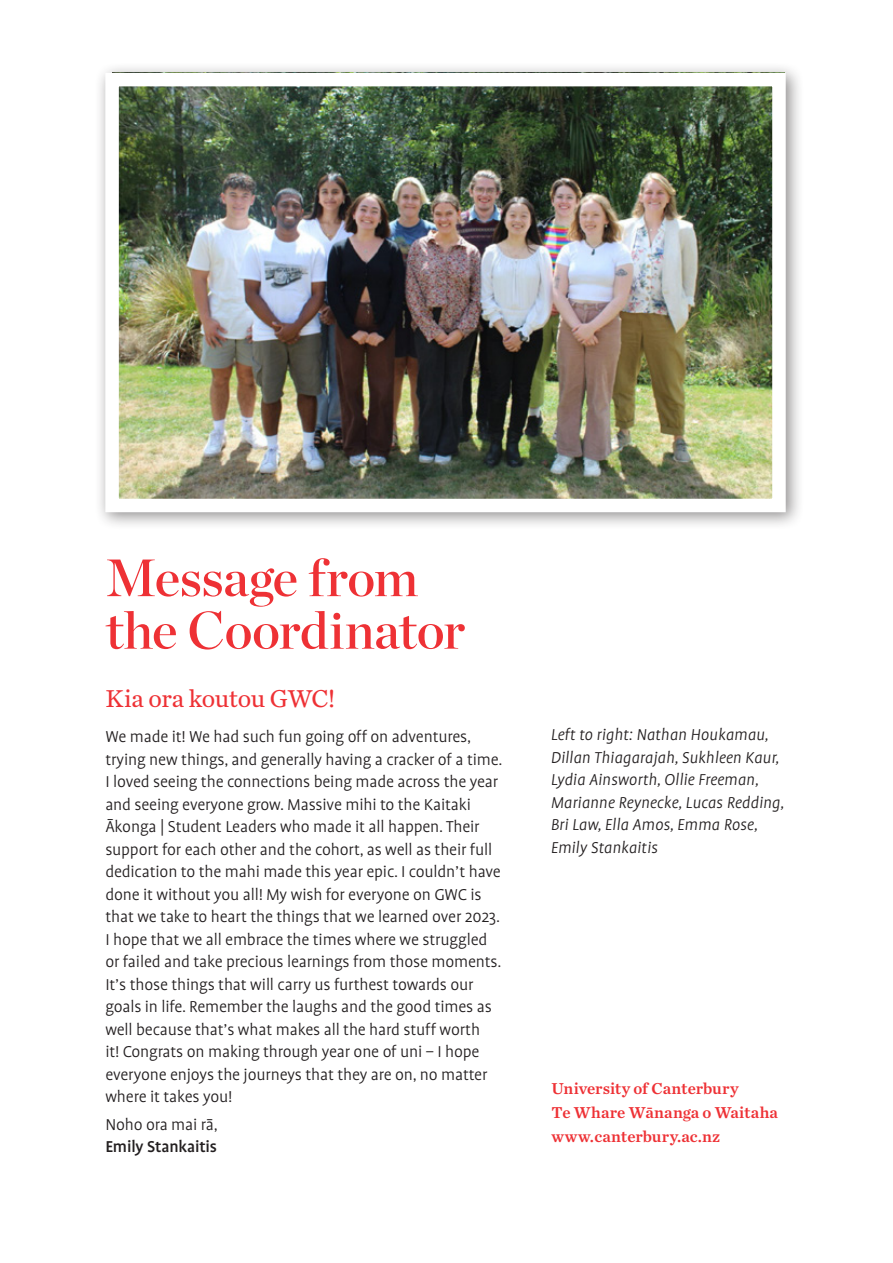
<style>
.page{position:relative;width:893px;height:1263px;background:#fff}
.page>*{position:absolute;margin:0;border:0;box-sizing:border-box;transform-origin:0 0}
.t1{font:52.5px/52.5px "Chronicle Display Semi";letter-spacing:-.01em;color:#ee3135}
.t2{font:25.5px "Chronicle Text G2";letter-spacing:-.015em;color:#ee3135}
.t3{font:300 18px/22.5px "Profile Pro";letter-spacing:-.01em;color:#231f20}
.t4{font:italic 300 18px/22.5px "Profile Pro";color:#231f20}
.t5{font:500 18px "Profile Pro";letter-spacing:-.01em;color:#231f20}
.t6{font:16.5px/24px "Chronicle Text G2 Semi";letter-spacing:.005em;color:#ee3135}
</style>
<div class="page">
<div style="left:95px;top:62px;width:709px;height:468px;background:#231f20;opacity:.5"></div>
<img style="left:120px;top:88px;width:651px;height:409px">
<div style="left:105px;top:73px;width:681px;height:439px;border:14px solid #fff"></div>
<h1 class="t1" style="left:105px;top:548px;width:361px">Message from the Coordinator</h1>
<h2 class="t2" style="left:105px;top:679px;width:231px">Kia ora koutou GWC!</h2>
<p class="t3" style="left:105px;top:726px;width:399px">We made it! We had such fun going off on adventures, trying new things, and generally having a cracker of a time.<br>I loved seeing the connections being made across the year and seeing everyone grow. Massive mihi to the Kaitaki Ākonga | Student Leaders who made it all happen. Their support for each other and the cohort, as well as their full dedication to the mahi made this year epic. I couldn’t have done it without you all! My wish for everyone on GWC is that we take to heart the things that we learned over 2023.<br>I hope that we all embrace the times where we struggled or failed and take precious learnings from those moments.<br>It’s those things that will carry us furthest towards our goals in life. Remember the laughs and the good times as well because that’s what makes all the hard stuff worth<br>it! Congrats on making through year one of uni – I hope everyone enjoys the journeys that they are on, no matter where it takes you!</p>
<p class="t3" style="left:105px;top:1114px;width:114px">Noho ora mai rā,</p>
<p class="t5" style="left:105px;top:1136px;width:113px">Emily Stankaitis</p>
<p class="t4" style="left:551px;top:724px;width:235px">Left to right: Nathan Houkamau,<br>Dillan Thiagarajah, Sukhleen Kaur,<br>Lydia Ainsworth, Ollie Freeman,<br>Marianne Reynecke, Lucas Redding,<br>Bri Law, Ella Amos, Emma Rose,<br>Emily Stankaitis</p>
<p class="t6" style="left:552px;top:1075px;width:228px">University of Canterbury<br>Te Whare Wānanga o Waitaha www.canterbury.ac.nz</p>
</div>
